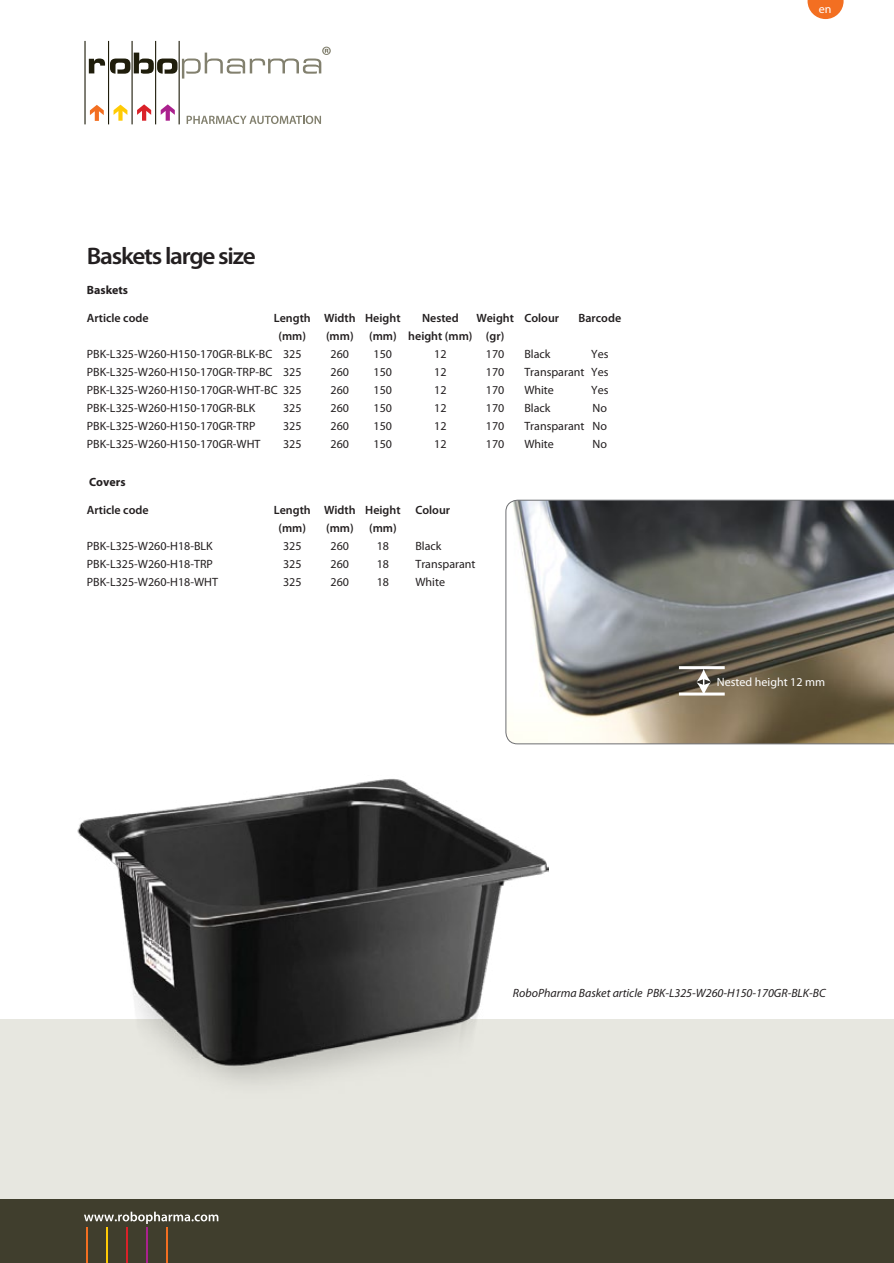
<style>
.page{position:relative;width:894px;height:1263px;background:#fff}
.page>*{position:absolute;margin:0;border:0;box-sizing:border-box;transform-origin:0 0}
.t1{font:600 24px "Myriad Pro";letter-spacing:-.05em;color:#231f20;scale:1.05 1}
.t2{font:12px/18px "Myriad Pro";color:#231f20;text-align:justify}
.t3{font:600 12px/18px "Myriad Pro";color:#231f20;text-align:center}
.t4{font:italic 12px "Myriad Pro";color:#231f20}
.t5{font:12px "Myriad Pro";color:#fff}
.t6{font:700 12px "Myriad Pro";color:#231f20}
</style>
<div class="page">
<div style="left:0;top:1019px;width:893px;height:180px;background:#e7e7e0"></div>
<svg style="left:807px;top:0;width:36px;height:19px"></svg>
<div style="left:0;top:1199px;width:893px;height:64px;background:#403e2d"></div>
<hr style="left:86px;top:1228px;width:2px;height:35px;background:#f36f21">
<hr style="left:106px;top:1228px;width:2px;height:35px;background:#ffcb05">
<hr style="left:126px;top:1228px;width:2px;height:35px;background:#da2128">
<hr style="left:146px;top:1228px;width:2px;height:35px;background:#ab218e">
<hr style="left:166px;top:1228px;width:2px;height:35px;background:#f36f21">
<svg style="left:84px;top:1212px;width:134px;height:12px"></svg>
<hr style="left:108px;top:41px;width:1px;height:83px;background:#1f1d0b">
<hr style="left:84px;top:41px;width:1px;height:83px;background:#1f1d0b">
<hr style="left:155px;top:41px;width:1px;height:83px;background:#1f1d0b">
<hr style="left:178px;top:41px;width:2px;height:83px;background:#1f1d0b">
<svg style="left:90px;top:105px;width:14px;height:16px"></svg>
<hr style="left:131px;top:41px;width:2px;height:83px;background:#1f1d0b">
<svg style="left:137px;top:104px;width:14px;height:17px"></svg>
<svg style="left:113px;top:105px;width:14px;height:16px"></svg>
<svg style="left:161px;top:104px;width:14px;height:17px"></svg>
<svg style="left:186px;top:116px;width:135px;height:8px"></svg>
<svg style="left:89px;top:47px;width:241px;height:32px"></svg>
<img style="left:77px;top:778px;width:471px;height:305px">
<svg style="left:505px;top:500px;width:388px;height:244px;background:#817f78"></svg>
<hr style="left:678px;top:666px;width:46px;height:3px;background:#fff">
<hr style="left:678px;top:692px;width:46px;height:3px;background:#fff">
<svg style="left:696px;top:669px;width:14px;height:24px"></svg>
<h1 class="t1" style="left:87px;top:241px;width:162px">Baskets large size</h1>
<p class="t6" style="left:87px;top:282px;width:43px">Baskets</p>
<p class="t3" style="left:87px;top:309px;width:63px">Article code</p>
<p class="t2" style="left:87px;top:345px;width:216px;text-align:left">PBK-L325-W260-H150-170GR-BLK-BC PBK-L325-W260-H150-170GR-TRP-BC PBK-L325-W260-H150-170GR-WHT-BC 325<br>PBK-L325-W260-H150-170GR-BLK PBK-L325-W260-H150-170GR-TRP PBK-L325-W260-H150-170GR-WHT</p>
<p class="t3" style="left:273px;top:309px;width:38px">Length (mm)</p>
<p class="t2" style="left:283px;top:345px;width:20px">325<br>325</p>
<p class="t2" style="left:283px;top:399px;width:20px">325<br>325<br>325</p>
<p class="t6" style="left:89px;top:474px;width:38px">Covers</p>
<p class="t3" style="left:87px;top:501px;width:63px">Article code</p>
<p class="t2" style="left:87px;top:537px;width:132px;text-align:left">PBK-L325-W260-H18-BLK<br>PBK-L325-W260-H18-TRP<br>PBK-L325-W260-H18-WHT</p>
<p class="t3" style="left:274px;top:501px;width:38px">Length (mm)</p>
<p class="t2" style="left:283px;top:537px;width:20px">325<br>325<br>325</p>
<p class="t3" style="left:324px;top:309px;width:33px;text-align:left">Width (mm)</p>
<p class="t2" style="left:330px;top:345px;width:20px">260<br>260<br>260<br>260<br>260<br>260</p>
<p class="t3" style="left:365px;top:309px;width:37px">Height (mm)</p>
<p class="t2" style="left:373px;top:345px;width:20px">150<br>150<br>150<br>150<br>150<br>150</p>
<p class="t3" style="left:408px;top:309px;width:66px">Nested height (mm)</p>
<p class="t2" style="left:434px;top:345px;width:14px">12<br>12<br>12<br>12<br>12<br>12</p>
<p class="t3" style="left:476px;top:309px;width:39px">Weight (gr)</p>
<p class="t2" style="left:485px;top:345px;width:20px">170<br>170<br>170<br>170<br>170<br>170</p>
<p class="t3" style="left:524px;top:309px;width:36px">Colour</p>
<p class="t2" style="left:524px;top:345px;width:62px;text-align:left">Black<br>Transparant<br>White<br>Black<br>Transparant<br>White</p>
<p class="t3" style="left:578px;top:309px;width:44px">Barcode</p>
<p class="t2" style="left:591px;top:345px;width:19px">Yes Yes Yes No No No</p>
<p class="t3" style="left:324px;top:501px;width:33px;text-align:left">Width (mm)</p>
<p class="t2" style="left:330px;top:537px;width:20px">260<br>260<br>260</p>
<p class="t3" style="left:365px;top:501px;width:37px">Height (mm)</p>
<p class="t2" style="left:376px;top:537px;width:14px">18<br>18<br>18</p>
<p class="t3" style="left:415px;top:501px;width:36px">Colour</p>
<p class="t2" style="left:415px;top:537px;width:62px;text-align:left">Black<br>Transparant<br>White</p>
<p class="t5" style="left:818px;top:1px;width:14px">en</p>
<p class="t5" style="left:716px;top:675px;width:110px">Nested height 12 mm</p>
<p class="t4" style="left:512px;top:986px;width:314px">RoboPharma Basket article PBK-L325-W260-H150-170GR-BLK-BC</p>
</div>
